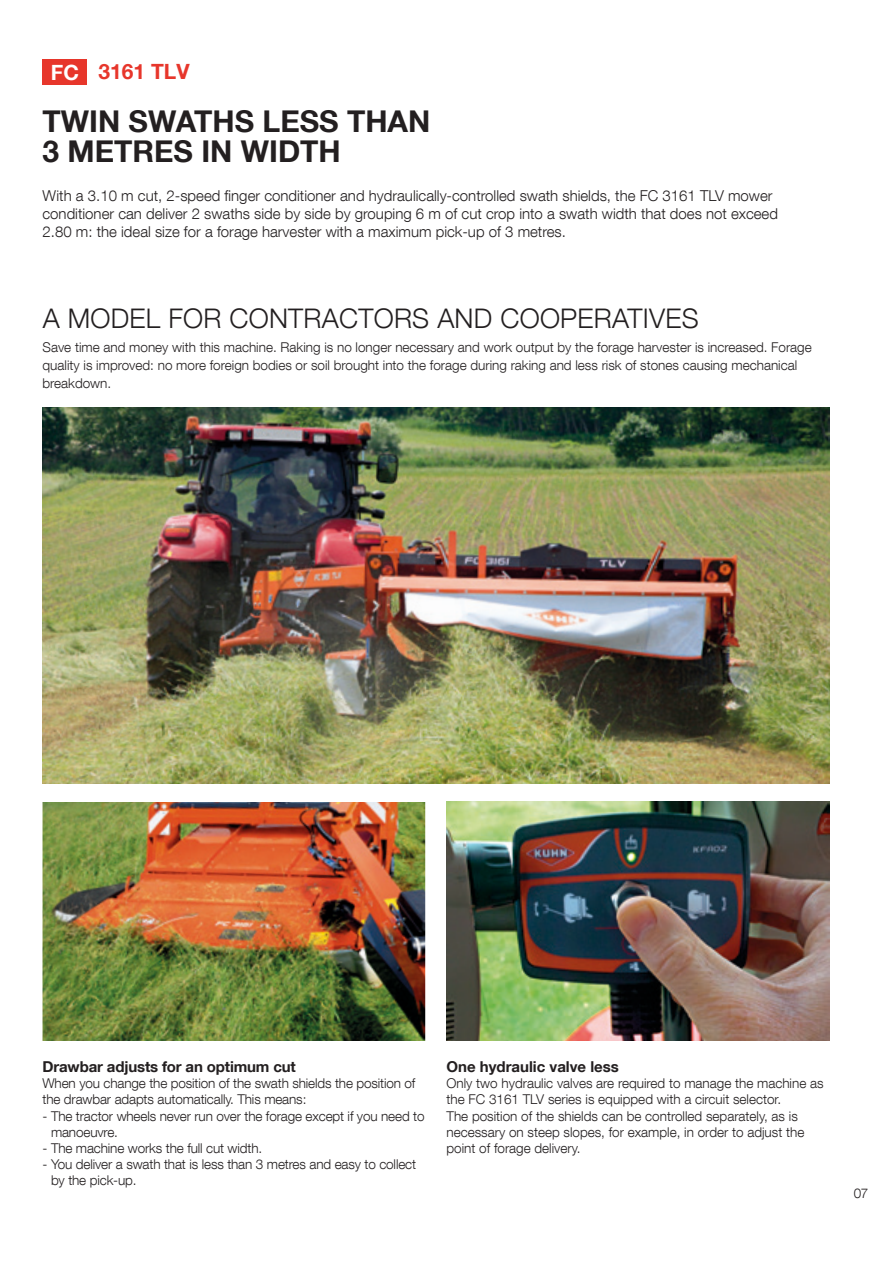
<style>
.page{position:relative;width:893px;height:1263px;background:#fff}
.page>*{position:absolute;margin:0;border:0;box-sizing:border-box;transform-origin:0 0}
.t1{font:700 30px/30px "Helvetica Neue LT Com";color:#231f20}
.t2{font:300 27px "Helvetica Neue LT Com";letter-spacing:.01em;color:#231f20}
.t3{font:700 21px "Helvetica Neue LT Com";color:#e7362b}
.t4{font:300 15px/18px "Helvetica Neue LT Com";color:#231f20}
.t5{font:700 15px "Helvetica Neue LT Com";letter-spacing:-.01em;color:#231f20}
.t6{font:300 13.5px/16.2px "Helvetica Neue LT Com";color:#231f20}
.s1{color:#fff}
</style>
<div class="page">
<img style="left:43px;top:407px;width:786px;height:377px">
<img style="left:43px;top:802px;width:382px;height:239px">
<img style="left:446px;top:802px;width:383px;height:239px">
<div style="left:43px;top:60px;width:44px;height:25px;background:#e7362b"></div>
<h3 class="t3" style="left:51px;top:59px;width:140px"><span class="s1">FC</span> 3161 TLV</h3>
<h1 class="t1" style="left:43px;top:105px;width:389px">TWIN SWATHS LESS THAN<br>3 METRES IN WIDTH</h1>
<p class="t4" style="left:43px;top:187px;width:737px">With a 3.10 m cut, 2-speed finger conditioner and hydraulically-controlled swath shields, the FC 3161 TLV mower conditioner can deliver 2 swaths side by side by grouping 6 m of cut crop into a swath width that does not exceed<br>2.80 m: the ideal size for a forage harvester with a maximum pick-up of 3 metres.</p>
<h2 class="t2" style="left:43px;top:302px;width:657px">A MODEL FOR CONTRACTORS AND COOPERATIVES</h2>
<p class="t6" style="left:43px;top:338px;width:771px;line-height:18px">Save time and money with this machine. Raking is no longer necessary and work output by the forage harvester is increased. Forage quality is improved: no more foreign bodies or soil brought into the forage during raking and less risk of stones causing mechanical breakdown.</p>
<p class="t5" style="left:43px;top:1057px;width:255px">Drawbar adjusts for an optimum cut</p>
<p class="t6" style="left:43px;top:1075px;width:374px">When you change the position of the swath shields the position of the drawbar adapts automatically. This means:</p>
<p class="t6" style="left:51px;top:1107px;width:375px;text-indent:-8px">- The tractor wheels never run over the forage except if you need to manoeuvre.</p>
<p class="t6" style="left:43px;top:1140px;width:221px">- The machine works the full cut width.</p>
<p class="t6" style="left:51px;top:1156px;width:367px;text-indent:-8px">- You deliver a swath that is less than 3 metres and easy to collect by the pick-up.</p>
<p class="t5" style="left:446px;top:1057px;width:174px">One hydraulic valve less</p>
<p class="t6" style="left:446px;top:1075px;width:379px">Only two hydraulic valves are required to manage the machine as the FC 3161 TLV series is equipped with a circuit selector.<br>The position of the shields can be controlled separately, as is necessary on steep slopes, for example, in order to adjust the point of forage delivery.</p>
<p class="t6" style="left:854px;top:1185px;width:16px">07</p>
</div>
